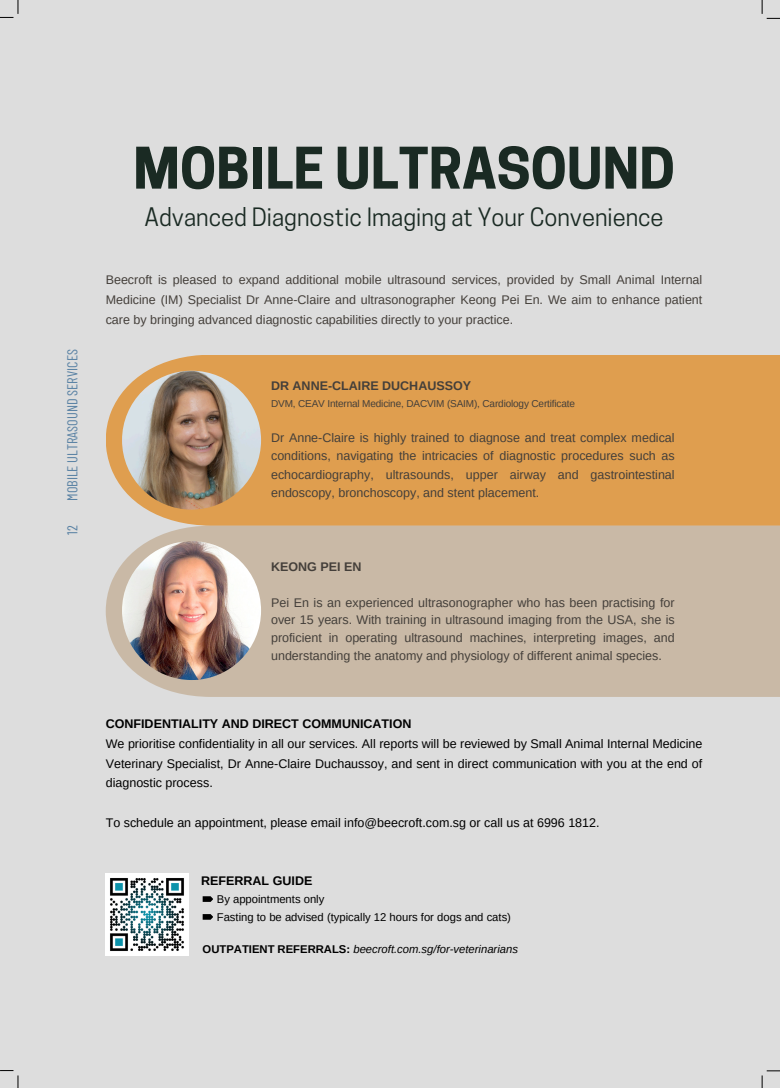
<style>
.page{position:relative;width:780px;height:1088px;background:#fff}
.page>*{position:absolute;margin:0;border:0;box-sizing:border-box;transform-origin:0 0}
.t1{font:700 53.75px "Cooper Hewitt";color:#1a2a23}
.t2{font:23.75px "Cooper Hewitt";color:#1a2a23}
.t3{font:14.38px "Barlow Condensed";color:#5a82a4}
.t4{font:12.5px/18.4px "Arimo";color:#443f3a;text-align:justify}
.t5{font:12.5px/19.8px "Arimo";color:#000;text-align:justify}
.t6{font:700 12.5px "Arimo";color:#000}
.t7{font:700 12.5px "Arimo";color:#443f3a}
.t8{font:11.25px/17.8px "Arimo";color:#000}
.t9{font:italic 11.25px "Arimo";color:#000}
.t10{font:10px "Arimo";letter-spacing:-.015em;color:#443f3a}
.s1{font-weight:700;font-style:normal}
</style>
<div class="page">
<div style="left:0;top:0;width:779px;height:1087px;background:#ddd"></div>
<svg style="left:202px;top:896px;width:11px;height:5px"></svg>
<svg style="left:202px;top:914px;width:11px;height:5px"></svg>
<img style="left:106px;top:873px;width:82px;height:82px">
<div style="left:106px;top:355px;width:673px;height:170px;background:#df9e4f"></div>
<div style="left:106px;top:525px;width:673px;height:172px;background:#c9b9a6"></div>
<img style="left:122px;top:371px;width:139px;height:138px;border-radius:50%">
<img style="left:122px;top:541px;width:139px;height:139px;border-radius:50%">
<svg style="left:761px;top:1070px;width:18px;height:17px"></svg>
<svg style="left:0;top:1070px;width:18px;height:17px"></svg>
<svg style="left:761px;top:0;width:18px;height:19px"></svg>
<svg style="left:0;top:0;width:18px;height:18px"></svg>
<p class="t3" style="left:63px;top:501px;width:153px;rotate:-90deg">MOBILE ULTRASOUND SERVICES</p>
<p class="t3" style="left:63px;top:535px;width:11px;rotate:-90deg">12</p>
<h1 class="t1" style="left:133px;top:148px;width:543px">MOBILE ULTRASOUND</h1>
<h2 class="t2" style="left:144px;top:208px;width:520px">Advanced Diagnostic Imaging at Your Convenience</h2>
<p class="t4" style="left:106px;top:270px;width:597px;line-height:19.8px">Beecroft is pleased to expand additional mobile ultrasound services, provided by Small Animal Internal Medicine (IM) Specialist Dr Anne-Claire and ultrasonographer Keong Pei En. We aim to enhance patient care by bringing advanced diagnostic capabilities directly to your practice.</p>
<p class="t7" style="left:271px;top:379px;width:201px">DR ANNE-CLAIRE DUCHAUSSOY</p>
<p class="t10" style="left:271px;top:398px;width:305px">DVM, CEAV Internal Medicine, DACVIM (SAIM), Cardiology Certificate</p>
<p class="t4" style="left:271px;top:428px;width:405px">Dr Anne-Claire is highly trained to diagnose and treat complex medical conditions, navigating the intricacies of diagnostic procedures such as echocardiography, ultrasounds, upper airway and gastrointestinal endoscopy, bronchoscopy, and stent placement.</p>
<p class="t7" style="left:271px;top:559px;width:92px">KEONG PEI EN</p>
<p class="t4" style="left:271px;top:593px;width:405px;line-height:17.8px">Pei En is an experienced ultrasonographer who has been practising for over 15 years. With training in ultrasound imaging from the USA, she is proficient in operating ultrasound machines, interpreting images, and understanding the anatomy and physiology of different animal species.</p>
<p class="t6" style="left:106px;top:717px;width:307px">CONFIDENTIALITY AND DIRECT COMMUNICATION</p>
<p class="t5" style="left:106px;top:733px;width:597px">We prioritise confidentiality in all our services. All reports will be reviewed by Small Animal Internal Medicine Veterinary Specialist, Dr Anne-Claire Duchaussoy, and sent in direct communication with you at the end of diagnostic process.</p>
<p class="t5" style="left:106px;top:812px;width:495px">To schedule an appointment, please email info@beecroft.com.sg or call us at 6996 1812.</p>
<p class="t6" style="left:201px;top:873px;width:113px">REFERRAL GUIDE</p>
<p class="t8" style="left:217px;top:890px;width:295px">By appointments only<br>Fasting to be advised (typically 12 hours for dogs and cats)</p>
<p class="t9" style="left:202px;top:943px;width:316px"><span class="s1">OUTPATIENT REFERRALS:</span> beecroft.com.sg/for-veterinarians</p>
</div>
